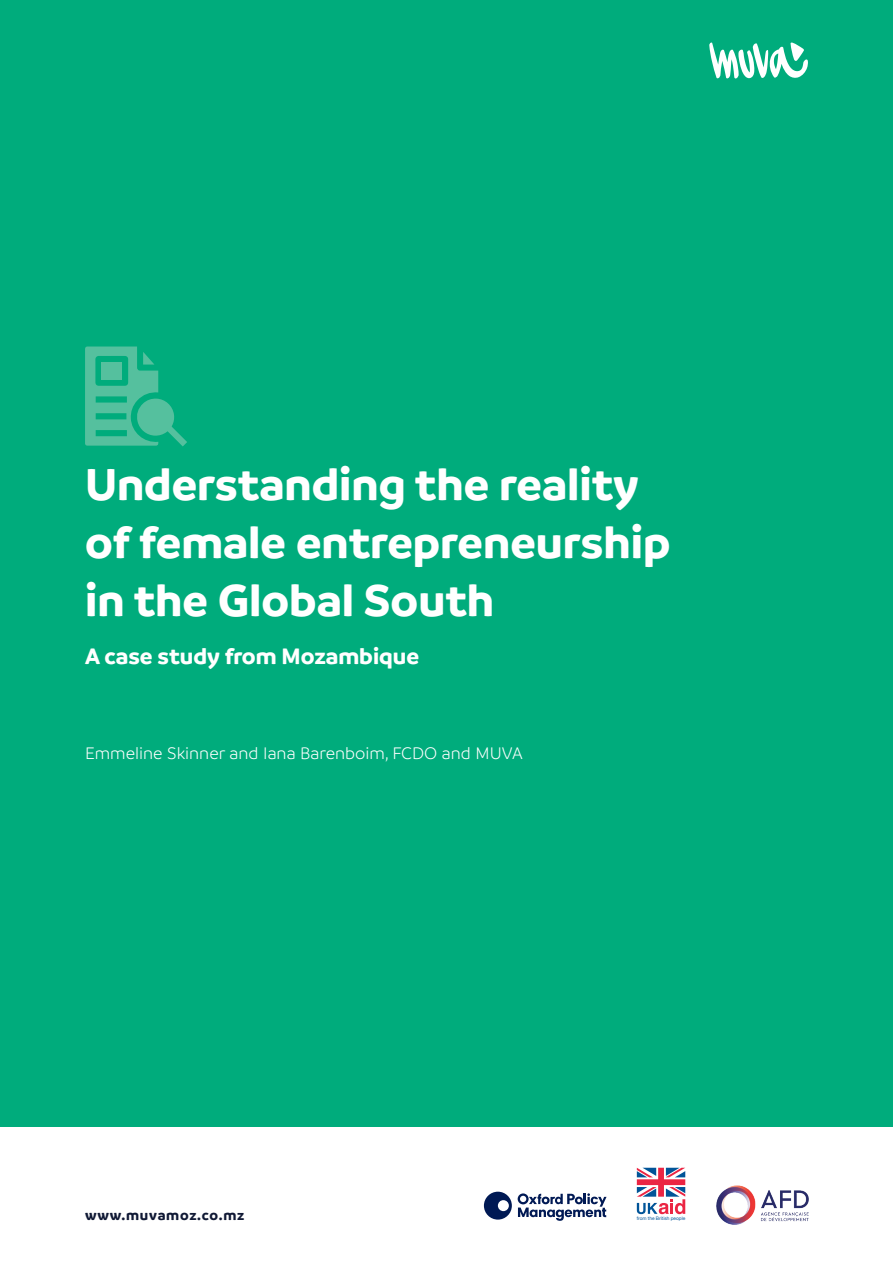
<style>
.page{position:relative;width:893px;height:1263px;background:#fff}
.page>*{position:absolute;margin:0;border:0;box-sizing:border-box;transform-origin:0 0}
.t1{font:700 48px/57.6px "Branding";color:#fff}
.t2{font:700 24px "Branding";color:#fff}
.t3{font:300 18px "Branding";color:#fff}
.t4{font:700 15px "Branding";letter-spacing:.05em;color:#101935}
.t5{font:4.8px "Helvetica Neue LT Pro";letter-spacing:-.005em;color:#015498}
</style>
<div class="page">
<svg style="left:484px;top:1192px;width:28px;height:27px"></svg>
<svg style="left:518px;top:1193px;width:88px;height:28px"></svg>
<svg style="left:637px;top:1168px;width:48px;height:46px"></svg>
<img style="left:716px;top:1185px;width:93px;height:40px">
<div style="left:0;top:0;width:893px;height:1127px;background:#00ac7c"></div>
<svg style="left:709px;top:42px;width:99px;height:37px"></svg>
<svg style="left:85px;top:346px;width:102px;height:100px"></svg>
<div style="left:102px;top:362px;width:20px;height:17px;background:#55c09e"></div>
<p class="t1" style="left:85px;top:456px;width:587px">Understanding the reality of female entrepreneurship in the Global South</p>
<p class="t2" style="left:85px;top:643px;width:336px">A case study from Mozambique</p>
<p class="t3" style="left:85px;top:744px;width:439px">Emmeline Skinner and Iana Barenboim, FCDO and MUVA</p>
<p class="t4" style="left:85px;top:1207px;width:161px">www.muvamoz.co.mz</p>
<p class="t5" style="left:637px;top:1215px;width:50px">from the British people</p>
</div>
